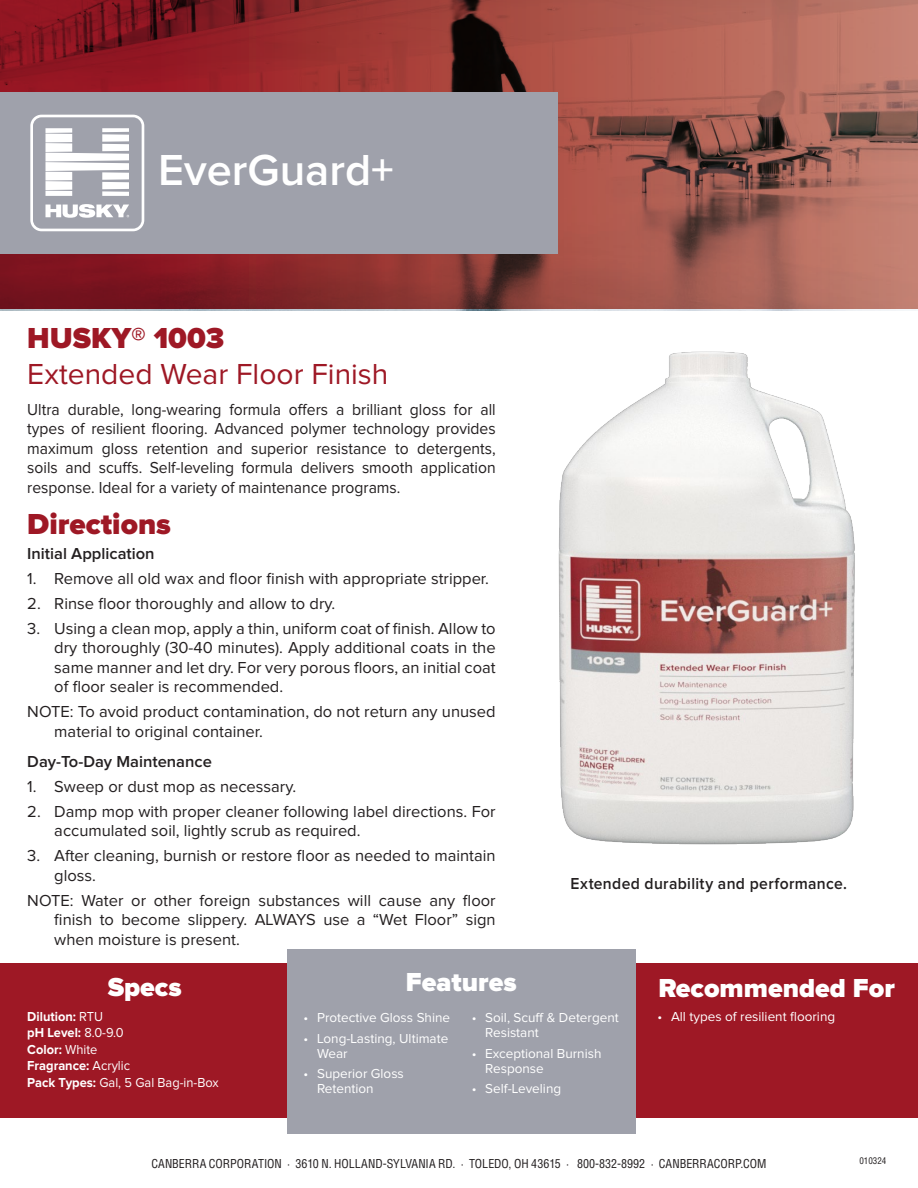
<style>
.page{position:relative;width:918px;height:1188px;background:#fff}
.page>*{position:absolute;margin:0;border:0;box-sizing:border-box;transform-origin:0 0}
.t1{font:600 45px "Proxima Nova";color:#fff}
.t2{font:30px "Proxima Nova";color:#9e1825}
.t3{font:900 30px "Proxima Nova";color:#9e1825}
.t4{font:900 27px "Proxima Nova";color:#fff}
.t5{font:16.5px/19.5px "Proxima Nova";color:#231f20}
.t6{font:16.5px/19.5px "Proxima Nova";color:#231f20;text-align:justify;scale:.95 1}
.t7{font:600 16.5px "Proxima Nova";color:#231f20}
.t8{font:600 16.5px "Proxima Nova";letter-spacing:.02em;color:#231f20;scale:.95 1}
.t9{font:13.5px/15px "Proxima Nova";color:#fff}
.t10{font:700 13.5px/16.5px "Proxima Nova";color:#fff;scale:.95 1}
.t11{font:condensed 12px "Helvetica LT Pro";color:#231f20}
.t12{font:condensed 9px "Helvetica LT Pro";color:#231f20}
.s1{font-weight:400}
</style>
<div class="page">
<svg style="left:0;top:0;width:918px;height:308px;background:#994843"></svg>
<div style="left:0;top:964px;width:918px;height:154px;background:#9e1825"></div>
<div style="left:287px;top:949px;width:348px;height:184px;background:#9fa1ab"></div>
<div style="left:0;top:92px;width:557px;height:162px;background:#9fa1ab"></div>
<img style="left:558px;top:351px;width:297px;height:494px">
<svg style="left:30px;top:115px;width:114px;height:116px"></svg>
<h1 class="t1" style="left:158px;top:149px;width:237px">EverGuard+</h1>
<h2 class="t3" style="left:27px;top:324px;width:199px">HUSKY® 1003</h2>
<h2 class="t2" style="left:27px;top:360px;width:363px">Extended Wear Floor Finish</h2>
<p class="t6" style="left:27px;top:400px;width:495px">Ultra durable, long-wearing formula offers a brilliant gloss for all types of resilient flooring. Advanced polymer technology provides maximum gloss retention and superior resistance to detergents, soils and scuffs. Self-leveling formula delivers smooth application response. Ideal for a variety of maintenance programs.</p>
<h2 class="t3" style="left:27px;top:510px;width:145px">Directions</h2>
<p class="t7" style="left:27px;top:546px;width:129px">Initial Application</p>
<p class="t5" style="left:27px;top:570px;width:463px">1. Remove all old wax and floor finish with appropriate stripper.</p>
<p class="t5" style="left:27px;top:594px;width:310px">2. Rinse floor thoroughly and allow to dry.</p>
<p class="t5" style="left:54px;top:619px;width:443px;text-align:justify;text-indent:-27px">3. Using a clean mop, apply a thin, uniform coat of finish. Allow to dry thoroughly (30-40 minutes). Apply additional coats in the same manner and let dry. For very porous floors, an initial coat of floor sealer is recommended.</p>
<p class="t5" style="left:54px;top:703px;width:443px;text-indent:-27px">NOTE: To avoid product contamination, do not return any unused material to original container.</p>
<p class="t7" style="left:27px;top:754px;width:186px">Day-To-Day Maintenance</p>
<p class="t5" style="left:27px;top:777px;width:271px">1. Sweep or dust mop as necessary.</p>
<p class="t5" style="left:54px;top:802px;width:443px;text-indent:-27px">2. Damp mop with proper cleaner following label directions. For accumulated soil, lightly scrub as required.</p>
<p class="t5" style="left:54px;top:847px;width:443px;text-indent:-27px">3. After cleaning, burnish or restore floor as needed to maintain gloss.</p>
<p class="t5" style="left:54px;top:891px;width:443px;text-align:justify;text-indent:-27px">NOTE: Water or other foreign substances will cause any floor finish to become slippery. ALWAYS use a “Wet Floor” sign when moisture is present.</p>
<p class="t8" style="left:570px;top:876px;width:293px">Extended durability and performance.</p>
<h3 class="t4" style="left:108px;top:974px;width:76px">Specs</h3>
<p class="t10" style="left:27px;top:1009px;width:203px">Dilution: <span class="s1">RTU<br></span>pH Level: <span class="s1">8.0-9.0<br></span>Color: <span class="s1">White<br></span>Fragrance: <span class="s1">Acrylic<br></span>Pack Types: <span class="s1">Gal, 5 Gal Bag-in-Box</span></p>
<h3 class="t4" style="left:406px;top:969px;width:112px">Features</h3>
<p class="t9" style="left:304px;top:1011px;width:148px">• Protective Gloss Shine</p>
<p class="t9" style="left:317px;top:1031px;width:133px;text-indent:-14px">• Long-Lasting, Ultimate<br>Wear</p>
<p class="t9" style="left:317px;top:1067px;width:88px;text-indent:-14px">• Superior Gloss<br>Retention</p>
<p class="t9" style="left:485px;top:1011px;width:135px;text-indent:-14px">• Soil, Scuff &amp; Detergent<br>Resistant</p>
<p class="t9" style="left:485px;top:1046px;width:118px;text-indent:-14px">• Exceptional Burnish<br>Response</p>
<p class="t9" style="left:472px;top:1082px;width:91px">• Self-Leveling</p>
<h3 class="t4" style="left:658px;top:975px;width:238px">Recommended For</h3>
<p class="t9" style="left:658px;top:1010px;width:179px">• All types of resilient flooring</p>
<p class="t11" style="left:152px;top:1156px;width:616px">CANBERRA CORPORATION · 3610 N. HOLLAND-SYLVANIA RD. · TOLEDO, OH 43615 · 800-832-8992 · CANBERRACORP.COM</p>
<p class="t12" style="left:859px;top:1156px;width:28px">010324</p>
</div>
